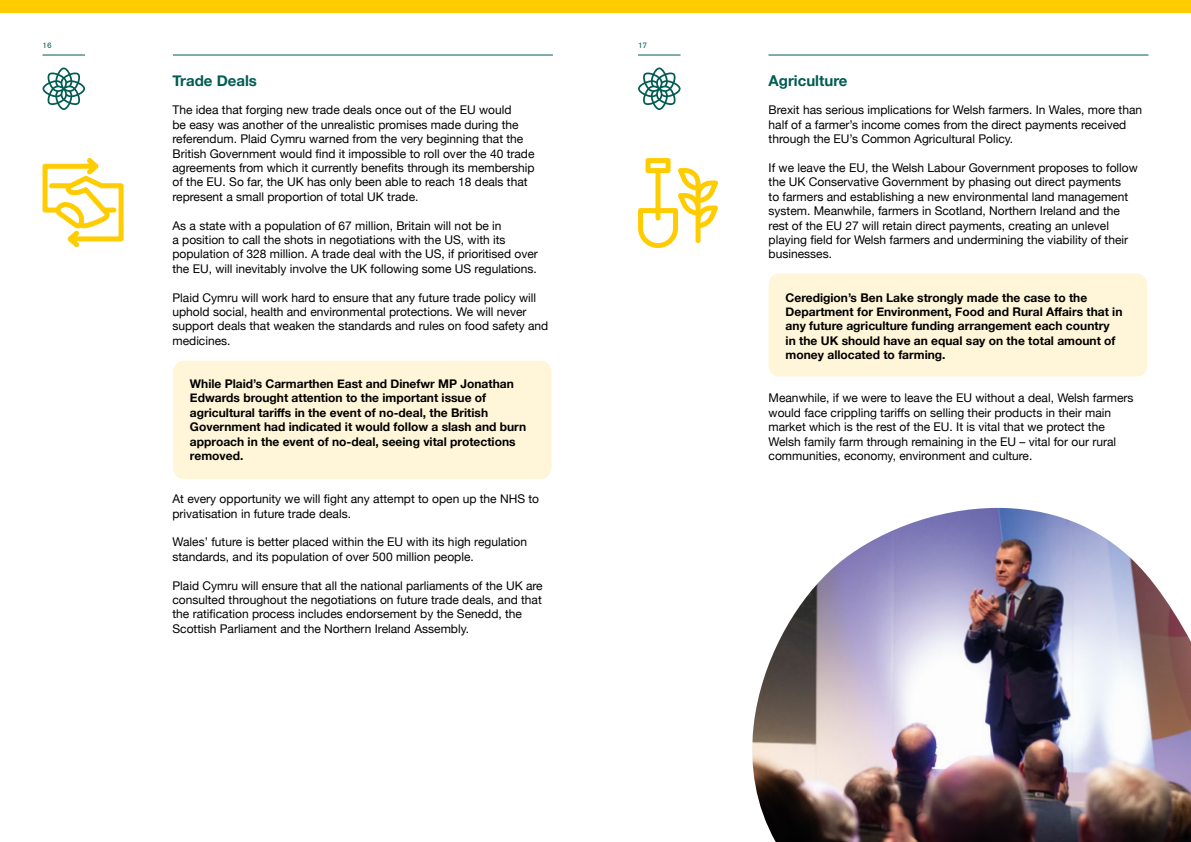
<style>
.page{position:relative;width:1191px;height:842px;background:#fff}
.page>*{position:absolute;margin:0;border:0;box-sizing:border-box;transform-origin:0 0}
.t1{font:700 15px "Helvetica Neue";color:#005c54}
.t2{font:12px/14.4px "Helvetica Neue";color:#000}
.t3{font:700 12px/14.4px "Helvetica Neue";color:#000}
.t4{font:8px "Akzidenz Grotesk BE";color:#005c54}
</style>
<div class="page">
<hr style="left:43px;top:55px;width:42px;height:1px;background:#005c54">
<hr style="left:173px;top:55px;width:380px;height:1px;background:#005c54">
<hr style="left:638px;top:55px;width:42px;height:1px;background:#005c54">
<hr style="left:768px;top:55px;width:380px;height:1px;background:#005c54">
<div style="left:0;top:0;width:1191px;height:13px;background:#fc0"></div>
<svg style="left:43px;top:67px;width:42px;height:43px"></svg>
<svg style="left:638px;top:67px;width:42px;height:43px"></svg>
<div style="left:173px;top:361px;width:378px;height:118px;background:#fff5d8"></div>
<svg style="left:42px;top:158px;width:82px;height:89px"></svg>
<svg style="left:638px;top:158px;width:80px;height:90px"></svg>
<div style="left:768px;top:274px;width:379px;height:102px;background:#fff5d8;border-radius:10px"></div>
<img style="left:752px;top:508px;width:439px;height:334px">
<p class="t4" style="left:43px;top:40px;width:11px">16</p>
<p class="t4" style="left:638px;top:40px;width:10px">17</p>
<p class="t1" style="left:172px;top:68px;width:86px">Trade Deals</p>
<p class="t2" style="left:172px;top:104px;width:364px">The idea that forging new trade deals once out of the EU would<br>be easy was another of the unrealistic promises made during the referendum. Plaid Cymru warned from the very beginning that the British Government would find it impossible to roll over the 40 trade agreements from which it currently benefits through its membership of the EU. So far, the UK has only been able to reach 18 deals that represent a small proportion of total UK trade.</p>
<p class="t2" style="left:172px;top:219px;width:367px">As a state with a population of 67 million, Britain will not be in<br>a position to call the shots in negotiations with the US, with its population of 328 million. A trade deal with the US, if prioritised over the EU, will inevitably involve the UK following some US regulations.</p>
<p class="t2" style="left:172px;top:291px;width:377px">Plaid Cymru will work hard to ensure that any future trade policy will uphold social, health and environmental protections. We will never support deals that weaken the standards and rules on food safety and medicines.</p>
<p class="t3" style="left:190px;top:377px;width:338px">While Plaid’s Carmarthen East and Dinefwr MP Jonathan Edwards brought attention to the important issue of agricultural tariffs in the event of no-deal, the British Government had indicated it would follow a slash and burn approach in the event of no-deal, seeing vital protections removed.</p>
<p class="t2" style="left:172px;top:492px;width:368px">At every opportunity we will fight any attempt to open up the NHS to privatisation in future trade deals.</p>
<p class="t2" style="left:172px;top:536px;width:356px">Wales’ future is better placed within the EU with its high regulation standards, and its population of over 500 million people.</p>
<p class="t2" style="left:172px;top:579px;width:372px">Plaid Cymru will ensure that all the national parliaments of the UK are consulted throughout the negotiations on future trade deals, and that the ratification process includes endorsement by the Senedd, the Scottish Parliament and the Northern Ireland Assembly.</p>
<p class="t1" style="left:768px;top:68px;width:80px">Agriculture</p>
<p class="t2" style="left:768px;top:104px;width:375px">Brexit has serious implications for Welsh farmers. In Wales, more than half of a farmer’s income comes from the direct payments received through the EU’s Common Agricultural Policy.</p>
<p class="t2" style="left:768px;top:161px;width:371px">If we leave the EU, the Welsh Labour Government proposes to follow the UK Conservative Government by phasing out direct payments<br>to farmers and establishing a new environmental land management system. Meanwhile, farmers in Scotland, Northern Ireland and the rest of the EU 27 will retain direct payments, creating an unlevel playing field for Welsh farmers and undermining the viability of their businesses.</p>
<p class="t3" style="left:785px;top:290px;width:338px">Ceredigion’s Ben Lake strongly made the case to the Department for Environment, Food and Rural Affairs that in any future agriculture funding arrangement each country in the UK should have an equal say on the total amount of money allocated to farming.</p>
<p class="t2" style="left:768px;top:392px;width:366px">Meanwhile, if we were to leave the EU without a deal, Welsh farmers would face crippling tariffs on selling their products in their main market which is the rest of the EU. It is vital that we protect the Welsh family farm through remaining in the EU – vital for our rural communities, economy, environment and culture.</p>
</div>
